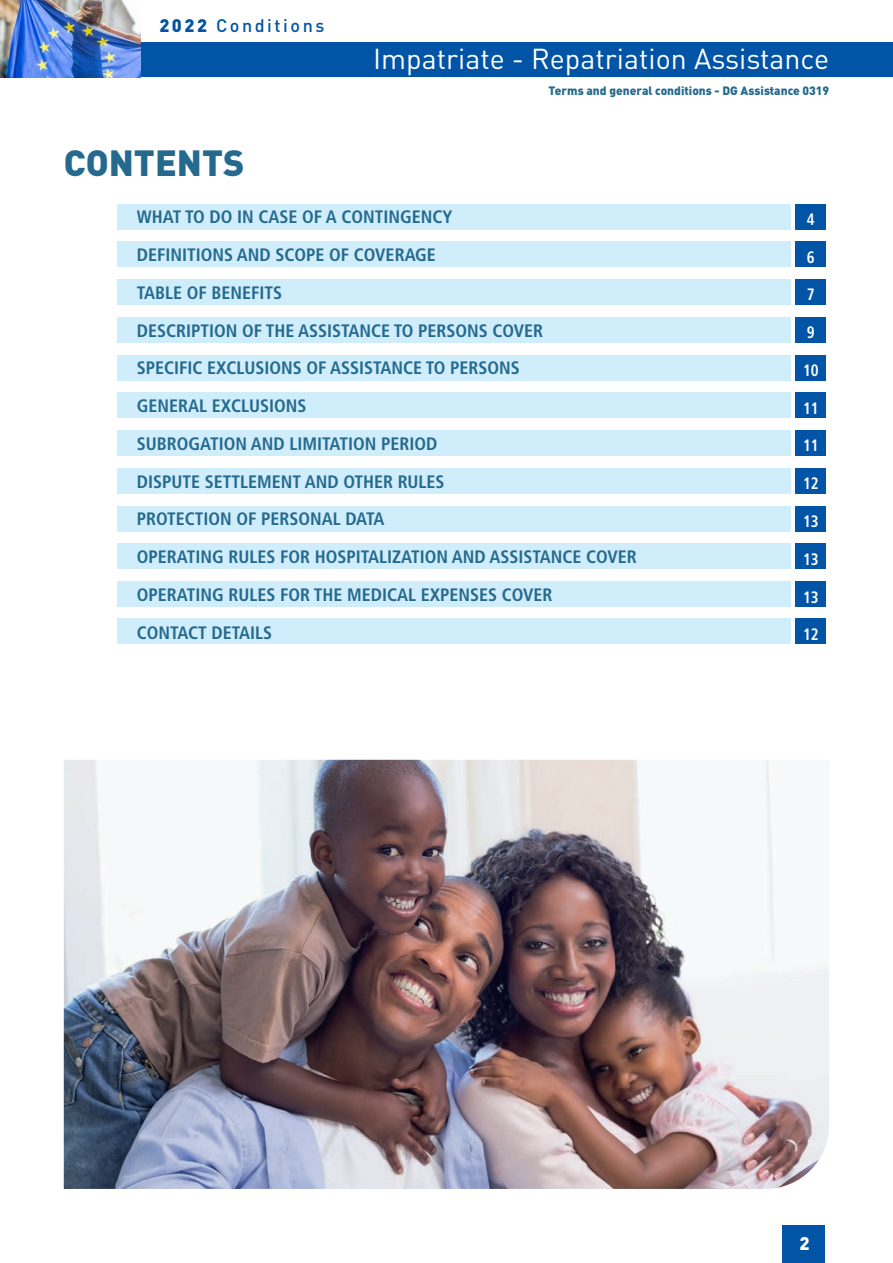
<style>
.page{position:relative;width:893px;height:1263px;background:#fff}
.page>*{position:absolute;margin:0;border:0;box-sizing:border-box;transform-origin:0 0}
.Titre2cg{font:900 36px "DIN";color:#256a8e}
.t1{font:28.5px "DIN";color:#fff}
.t2{font:900 18.15px "DIN";color:#fff}
.Texte1cg{font:700 condensed 18px "Frutiger LT Std";color:#256a8e}
.t3{font:500 18px "DIN";letter-spacing:.14em;color:#0154a6}
.Texte1cg-2{font:700 condensed 16.5px "Frutiger LT Std";letter-spacing:-.02em;color:#fff;scale:.92 1}
.t4{font:900 12px "DIN";color:#256a8e}
.s1{font-weight:900}
</style>
<div class="page">
<img style="left:64px;top:760px;width:765px;height:429px">
<div style="left:118px;top:204px;width:673px;height:25px;background:#cfedfb"></div>
<div style="left:795px;top:204px;width:30px;height:25px;background:#0154a6"></div>
<div style="left:118px;top:242px;width:673px;height:25px;background:#cfedfb"></div>
<div style="left:795px;top:242px;width:30px;height:25px;background:#0154a6"></div>
<div style="left:118px;top:279px;width:673px;height:26px;background:#cfedfb"></div>
<div style="left:795px;top:279px;width:30px;height:26px;background:#0154a6"></div>
<div style="left:118px;top:317px;width:673px;height:25px;background:#cfedfb"></div>
<div style="left:795px;top:317px;width:30px;height:25px;background:#0154a6"></div>
<div style="left:118px;top:355px;width:673px;height:25px;background:#cfedfb"></div>
<div style="left:795px;top:355px;width:30px;height:25px;background:#0154a6"></div>
<div style="left:118px;top:393px;width:673px;height:25px;background:#cfedfb"></div>
<div style="left:795px;top:393px;width:30px;height:25px;background:#0154a6"></div>
<div style="left:118px;top:430px;width:673px;height:26px;background:#cfedfb"></div>
<div style="left:795px;top:430px;width:30px;height:26px;background:#0154a6"></div>
<div style="left:118px;top:468px;width:673px;height:25px;background:#cfedfb"></div>
<div style="left:795px;top:468px;width:30px;height:25px;background:#0154a6"></div>
<div style="left:118px;top:506px;width:673px;height:25px;background:#cfedfb"></div>
<div style="left:795px;top:506px;width:30px;height:25px;background:#0154a6"></div>
<div style="left:118px;top:543px;width:673px;height:26px;background:#cfedfb"></div>
<div style="left:795px;top:543px;width:30px;height:26px;background:#0154a6"></div>
<div style="left:118px;top:581px;width:673px;height:26px;background:#cfedfb"></div>
<div style="left:795px;top:581px;width:30px;height:26px;background:#0154a6"></div>
<div style="left:118px;top:619px;width:673px;height:25px;background:#cfedfb"></div>
<div style="left:795px;top:619px;width:30px;height:25px;background:#0154a6"></div>
<div style="left:0;top:43px;width:893px;height:34px;background:#0154a6"></div>
<div style="left:783px;top:1225px;width:42px;height:38px;background:#0154a6"></div>
<img style="left:0;top:0;width:140px;height:77px">
<p class="t3" style="left:159px;top:14px;width:166px"><span class="s1">2022</span> Conditions</p>
<h2 class="t1" style="left:373px;top:41px;width:457px">Impatriate - Repatriation Assistance</h2>
<p class="t4" style="left:549px;top:83px;width:282px">Terms and general conditions - DG Assistance 0319</p>
<p class="Titre2cg" style="left:64px;top:139px;width:182px">CONTENTS</p>
<p class="Texte1cg" style="left:137px;top:206px;width:317px">WHAT TO DO IN CASE OF A CONTINGENCY</p>
<p class="Texte1cg" style="left:137px;top:244px;width:300px">DEFINITIONS AND SCOPE OF COVERAGE</p>
<p class="Texte1cg" style="left:137px;top:282px;width:147px">TABLE OF BENEFITS</p>
<p class="Texte1cg" style="left:137px;top:320px;width:408px">DESCRIPTION OF THE ASSISTANCE TO PERSONS COVER</p>
<p class="Texte1cg" style="left:137px;top:357px;width:384px">SPECIFIC EXCLUSIONS OF ASSISTANCE TO PERSONS</p>
<p class="Texte1cg" style="left:137px;top:395px;width:171px">GENERAL EXCLUSIONS</p>
<p class="Texte1cg" style="left:137px;top:433px;width:302px">SUBROGATION AND LIMITATION PERIOD</p>
<p class="Texte1cg" style="left:137px;top:471px;width:309px">DISPUTE SETTLEMENT AND OTHER RULES</p>
<p class="Texte1cg" style="left:137px;top:508px;width:249px">PROTECTION OF PERSONAL DATA</p>
<p class="Texte1cg" style="left:137px;top:546px;width:501px">OPERATING RULES FOR HOSPITALIZATION AND ASSISTANCE COVER</p>
<p class="Texte1cg" style="left:137px;top:584px;width:417px">OPERATING RULES FOR THE MEDICAL EXPENSES COVER</p>
<p class="Texte1cg" style="left:137px;top:622px;width:137px">CONTACT DETAILS</p>
<p class="Texte1cg-2" style="left:807px;top:209px;width:10px">4</p>
<p class="Texte1cg-2" style="left:807px;top:247px;width:10px">6</p>
<p class="Texte1cg-2" style="left:807px;top:285px;width:10px">7</p>
<p class="Texte1cg-2" style="left:807px;top:323px;width:10px">9</p>
<p class="Texte1cg-2" style="left:803px;top:360px;width:18px">10</p>
<p class="Texte1cg-2" style="left:803px;top:398px;width:18px">11</p>
<p class="Texte1cg-2" style="left:803px;top:436px;width:18px">11</p>
<p class="Texte1cg-2" style="left:803px;top:474px;width:18px">12</p>
<p class="Texte1cg-2" style="left:803px;top:511px;width:18px">13</p>
<p class="Texte1cg-2" style="left:803px;top:549px;width:18px">13</p>
<p class="Texte1cg-2" style="left:803px;top:587px;width:18px">13</p>
<p class="Texte1cg-2" style="left:803px;top:625px;width:18px">12</p>
<p class="t2" style="left:799px;top:1231px;width:12px">2</p>
</div>
